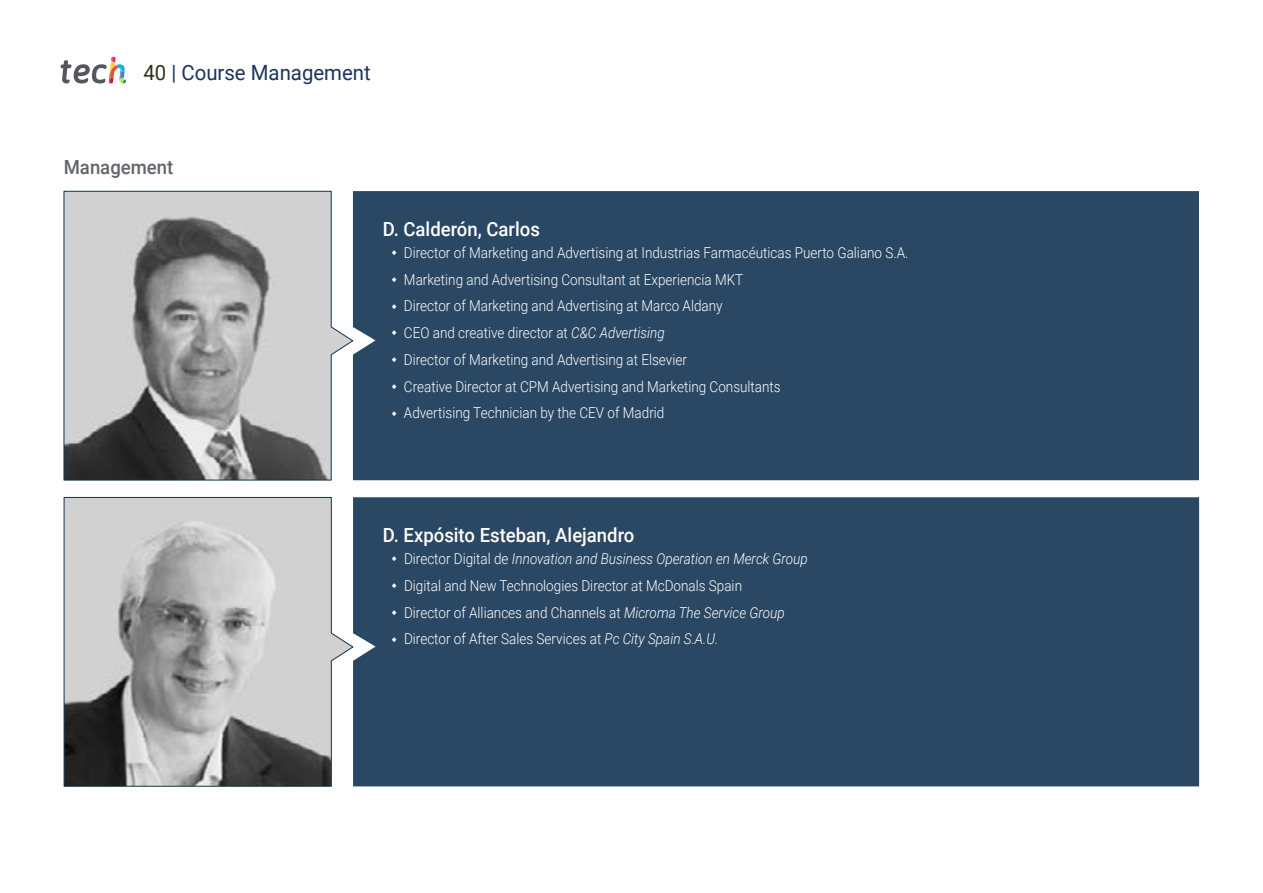
<style>
.page{position:relative;width:1263px;height:893px;background:#fff}
.page>*{position:absolute;margin:0;border:0;box-sizing:border-box;transform-origin:0 0}
.t1{font:21px "Roboto";color:#1a355c}
.t2{font:500 19.5px "Roboto";color:#fff;scale:.95 1}
.t3{font:500 19.5px "Roboto";color:#61646a;scale:.95 1}
.t4{font:300 15px/26.7px "Roboto";color:#fff;scale:.9 1}
.s1{color:#322e1f}
.s2{font-style:italic}
</style>
<div class="page">
<svg style="left:61px;top:57px;width:65px;height:27px"></svg>
<div style="left:354px;top:191px;width:845px;height:289px;background:#2a4763"></div>
<svg style="left:63px;top:191px;width:291px;height:290px;background:#aaabab"></svg>
<div style="left:354px;top:497px;width:845px;height:289px;background:#2a4763"></div>
<svg style="left:63px;top:497px;width:291px;height:290px;background:#b0b0b1"></svg>
<svg style="left:392px;top:250px;width:5px;height:5px"></svg>
<svg style="left:392px;top:277px;width:5px;height:5px"></svg>
<svg style="left:392px;top:304px;width:5px;height:5px"></svg>
<svg style="left:392px;top:331px;width:5px;height:5px"></svg>
<svg style="left:392px;top:357px;width:5px;height:5px"></svg>
<svg style="left:392px;top:384px;width:5px;height:5px"></svg>
<svg style="left:392px;top:411px;width:5px;height:5px"></svg>
<svg style="left:392px;top:556px;width:5px;height:5px"></svg>
<svg style="left:392px;top:583px;width:5px;height:5px"></svg>
<svg style="left:392px;top:610px;width:5px;height:5px"></svg>
<svg style="left:392px;top:637px;width:5px;height:5px"></svg>
<h1 class="t1" style="left:144px;top:57px;width:229px"><span class="s1">40</span> | Course Management</h1>
<h2 class="t3" style="left:64px;top:153px;width:117px">Management</h2>
<h2 class="t2" style="left:383px;top:215px;width:167px">D. Calderón, Carlos</h2>
<p class="t4" style="left:404px;top:239px;width:562px">Director of Marketing and Advertising at Industrias Farmacéuticas Puerto Galiano S.A.<br>Marketing and Advertising Consultant at Experiencia MKT<br>Director of Marketing and Advertising at Marco Aldany<br>CEO and creative director at <span class="s2">C&amp;C Advertising<br></span>Director of Marketing and Advertising at Elsevier<br>Creative Director at CPM Advertising and Marketing Consultants<br>Advertising Technician by the CEV of Madrid</p>
<h2 class="t2" style="left:383px;top:521px;width:266px">D. Expósito Esteban, Alejandro</h2>
<p class="t4" style="left:404px;top:545px;width:450px">Director Digital de <span class="s2">Innovation and Business Operation en Merck Group </span>Digital and New Technologies Director at McDonals Spain<br>Director of Alliances and Channels at <span class="s2">Microma The Service Group </span>Director of After Sales Services at <span class="s2">Pc City Spain S.A.U.</span></p>
</div>
